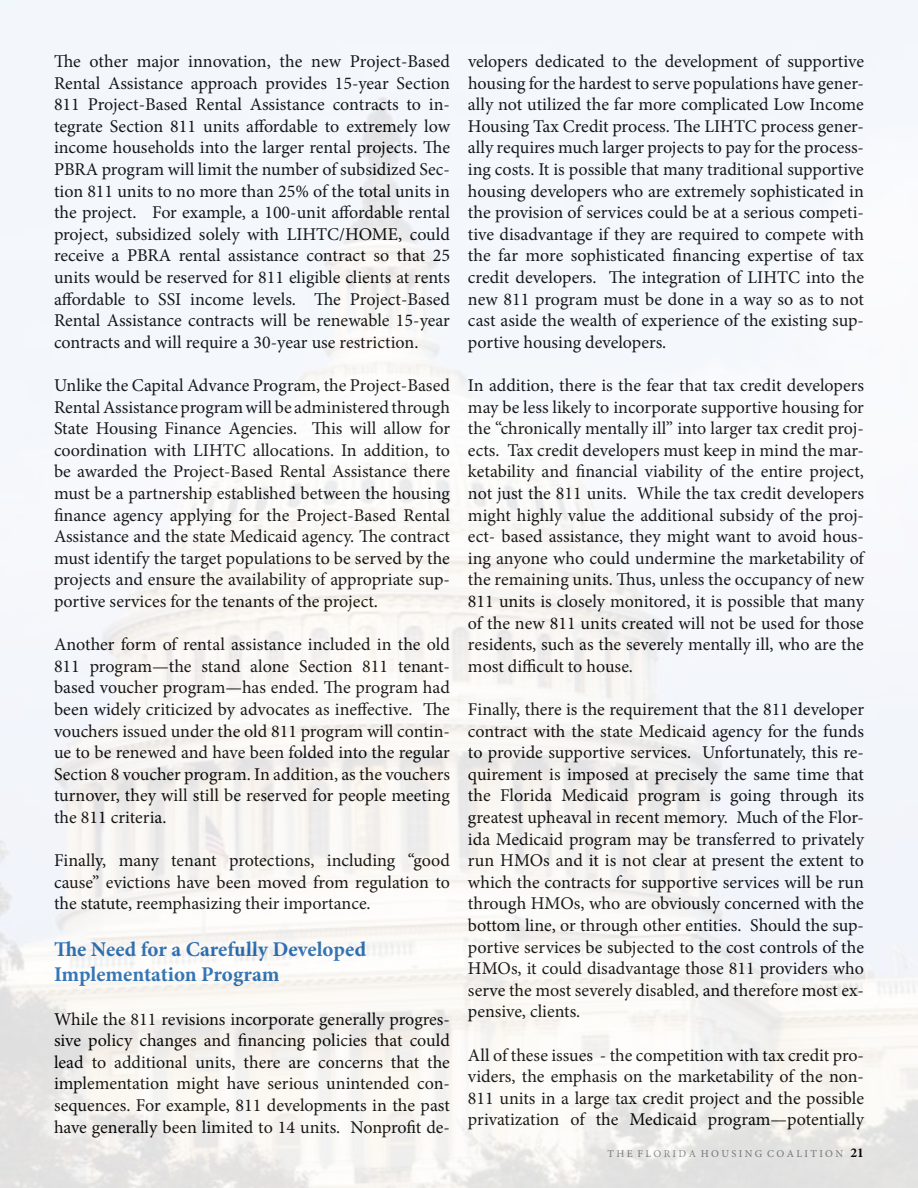
<style>
.page{position:relative;width:918px;height:1188px;background:#fff}
.page>*{position:absolute;margin:0;border:0;box-sizing:border-box;transform-origin:0 0}
.t1{font:700 21px/25.2px "Minion Pro";letter-spacing:-.005em;color:#1b65b0}
.t2{font:18px/21.6px "Minion Pro";color:#000;text-align:justify}
.t3{font:10.5px "Minion Pro";color:#808285}
.s1{font-weight:700;font-size:13.5px;color:#000}
</style>
<div class="page">
<p class="t2" style="left:54px;top:51px;width:398px">The other major innovation, the new Project-Based Rental Assistance approach provides 15-year Section 811 Project-Based Rental Assistance contracts to in&shy;tegrate Section 811 units affordable to extremely low income households into the larger rental projects. The PBRA program will limit the number of subsidized Sec&shy;tion 811 units to no more than 25% of the total units in the project. For example, a 100-unit affordable rental project, subsidized solely with LIHTC/HOME, could receive a PBRA rental assistance contract so that 25 units would be reserved for 811 eligible clients at rents affordable to SSI income levels. The Project-Based Rental Assistance contracts will be renewable 15-year contracts and will require a 30-year use restriction.</p>
<p class="t2" style="left:54px;top:375px;width:398px">Unlike the Capital Advance Program, the Project-Based Rental Assistance program will be administered through State Housing Finance Agencies. This will allow for coordination with LIHTC allocations. In addition, to be awarded the Project-Based Rental Assistance there must be a partnership established between the housing finance agency applying for the Project-Based Rental Assistance and the state Medicaid agency. The contract must identify the target populations to be served by the projects and ensure the availability of appropriate sup&shy;portive services for the tenants of the project.</p>
<p class="t2" style="left:54px;top:634px;width:398px">Another form of rental assistance included in the old 811 program—the stand alone Section 811 tenant&shy;based voucher program—has ended. The program had been widely criticized by advocates as ineffective. The vouchers issued under the old 811 program will contin&shy;ue to be renewed and have been folded into the regular Section 8 voucher program. In addition, as the vouchers turnover, they will still be reserved for people meeting the 811 criteria.</p>
<p class="t2" style="left:54px;top:850px;width:398px">Finally, many tenant protections, including “good cause” evictions have been moved from regulation to the statute, reemphasizing their importance.</p>
<p class="t1" style="left:54px;top:937px;width:314px">The Need for a Carefully Developed<br>Implementation Program</p>
<p class="t2" style="left:54px;top:1008px;width:398px">While the 811 revisions incorporate generally progres&shy;sive policy changes and financing policies that could lead to additional units, there are concerns that the implementation might have serious unintended con&shy;sequences. For example, 811 developments in the past have generally been limited to 14 units. Nonprofit de-</p>
<p class="t2" style="left:468px;top:51px;width:398px">velopers dedicated to the development of supportive housing for the hardest to serve populations have gener&shy;ally not utilized the far more complicated Low Income Housing Tax Credit process. The LIHTC process gener&shy;ally requires much larger projects to pay for the process&shy;ing costs. It is possible that many traditional supportive housing developers who are extremely sophisticated in the provision of services could be at a serious competi&shy;tive disadvantage if they are required to compete with the far more sophisticated financing expertise of tax credit developers. The integration of LIHTC into the new 811 program must be done in a way so as to not cast aside the wealth of experience of the existing sup&shy;portive housing developers.</p>
<p class="t2" style="left:468px;top:375px;width:398px">In addition, there is the fear that tax credit developers may be less likely to incorporate supportive housing for the “chronically mentally ill” into larger tax credit proj&shy;ects. Tax credit developers must keep in mind the mar&shy;ketability and financial viability of the entire project, not just the 811 units. While the tax credit developers might highly value the additional subsidy of the proj&shy;ect- based assistance, they might want to avoid hous&shy;ing anyone who could undermine the marketability of the remaining units. Thus, unless the occupancy of new 811 units is closely monitored, it is possible that many of the new 811 units created will not be used for those residents, such as the severely mentally ill, who are the most difficult to house.</p>
<p class="t2" style="left:468px;top:699px;width:398px">Finally, there is the requirement that the 811 developer contract with the state Medicaid agency for the funds to provide supportive services. Unfortunately, this re&shy;quirement is imposed at precisely the same time that the Florida Medicaid program is going through its greatest upheaval in recent memory. Much of the Flor&shy;ida Medicaid program may be transferred to privately run HMOs and it is not clear at present the extent to which the contracts for supportive services will be run through HMOs, who are obviously concerned with the bottom line, or through other entities. Should the sup&shy;portive services be subjected to the cost controls of the HMOs, it could disadvantage those 811 providers who serve the most severely disabled, and therefore most ex&shy;pensive, clients.</p>
<p class="t2" style="left:468px;top:1044px;width:398px">All of these issues - the competition with tax credit pro&shy;viders, the emphasis on the marketability of the non-811 units in a large tax credit project and the possible privatization of the Medicaid program—potentially</p>
<p class="t3" style="left:608px;top:1147px;width:258px">T H E F L O R I D A H O U S I N G C O A L I T I O N <span class="s1">21</span></p>
</div>
